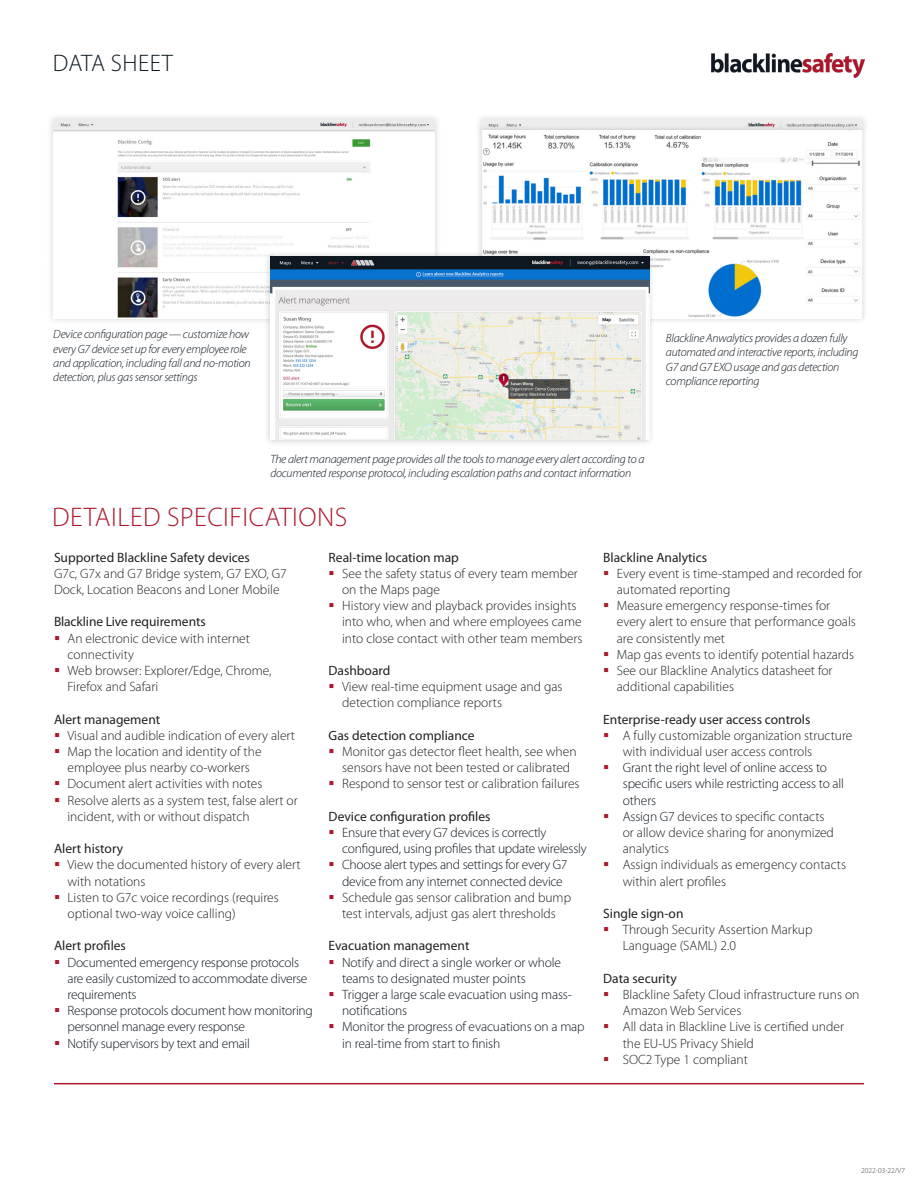
<style>
.page{position:relative;width:918px;height:1188px;background:#fff}
.page>*{position:absolute;margin:0;border:0;box-sizing:border-box;transform-origin:0 0}
.HEADING_-_LIGHT_18_2{font:300 27px "Myriad Pro";letter-spacing:.02em;color:#ae172b}
.TITLE_-_LIGHT_16_19{font:300 24px "Myriad Pro";letter-spacing:.02em;color:#0d1720}
.BULLETS_LAST_-_LIGHT{font:300 13.5px/16.2px "Myriad Pro";color:#231f20}
.t1{font:300 13.5px/16.2px "Myriad Pro";letter-spacing:-.02em;color:#0d1720}
.BULLETS_LAST_-_LIGHT-2{font:13.5px "Myriad Pro";color:#231f20}
.BULLETS_-_LIGHT_9_12{font:13.5px "Myriad Pro";color:#231f20}
.BODY_COPY_-_LIGHT_9{font:italic 300 12px/14.4px "Myriad Pro";letter-spacing:-.02em;color:#0d1720}
.PRINT_INFO_-_LIGHT_5{font:300 7.5px "Myriad Pro";color:#3e3e3f}
.s1{color:#0d1720}
</style>
<div class="page">
<div style="left:46px;top:112px;width:396px;height:214px;background:#3d4543;opacity:.25"></div>
<img style="left:53px;top:119px;width:382px;height:200px">
<div style="left:474px;top:112px;width:396px;height:26px;background:#f8f9f9"></div>
<img style="left:481px;top:119px;width:382px;height:6px">
<img style="left:711px;top:54px;width:154px;height:24px">
<div style="left:475px;top:125px;width:393px;height:200px;background:#3d4543;opacity:.25"></div>
<div style="left:264px;top:250px;width:392px;height:197px;background:#3d4543;opacity:.25"></div>
<img style="left:270px;top:256px;width:379px;height:184px">
<hr style="left:54px;top:1083px;width:810px;height:1px;background:#ae172b">
<p class="TITLE_-_LIGHT_16_19" style="left:53px;top:49px;width:122px">DATA SHEET</p>
<p class="BODY_COPY_-_LIGHT_9" style="left:53px;top:327px;width:199px">Device configuration page — customize how every G7 device set up for every employee role and application, including fall and no-motion detection, plus gas sensor settings</p>
<p class="BODY_COPY_-_LIGHT_9" style="left:666px;top:331px;width:194px">Blackline Anwalytics provides a dozen fully automated and interactive reports, including G7 and G7 EXO usage and gas detection compliance reporting</p>
<p class="BODY_COPY_-_LIGHT_9" style="left:270px;top:451px;width:376px">The alert management page provides all the tools to manage every alert according to a documented response protocol, including escalation paths and contact information</p>
<p class="HEADING_-_LIGHT_18_2" style="left:52px;top:501px;width:297px">DETAILED SPECIFICATIONS</p>
<p class="BULLETS_-_LIGHT_9_12" style="left:54px;top:549px;width:197px">Supported Blackline Safety devices</p>
<p class="BULLETS_LAST_-_LIGHT" style="left:54px;top:565px;width:234px">G7c, G7x and G7 Bridge system, G7 EXO, G7<br>Dock, Location Beacons and Loner Mobile</p>
<p class="BULLETS_LAST_-_LIGHT-2" style="left:54px;top:613px;width:153px">Blackline Live requirements</p>
<p class="BULLETS_LAST_-_LIGHT" style="left:68px;top:630px;width:184px">An electronic device with internet connectivity</p>
<p class="BULLETS_LAST_-_LIGHT" style="left:68px;top:662px;width:206px">Web browser: Explorer/Edge, Chrome,<br>Firefox and Safari</p>
<p class="BULLETS_LAST_-_LIGHT-2" style="left:54px;top:711px;width:108px">Alert management</p>
<p class="BULLETS_LAST_-_LIGHT" style="left:68px;top:727px;width:229px">Visual and audible indication of every alert</p>
<p class="BULLETS_LAST_-_LIGHT" style="left:68px;top:743px;width:196px">Map the location and identity of the employee plus nearby co-workers</p>
<p class="BULLETS_LAST_-_LIGHT" style="left:68px;top:776px;width:196px">Document alert activities with notes</p>
<p class="BULLETS_LAST_-_LIGHT" style="left:68px;top:792px;width:232px">Resolve alerts as a system test, false alert or incident, with or without dispatch</p>
<p class="BULLETS_LAST_-_LIGHT-2" style="left:54px;top:840px;width:71px">Alert history</p>
<p class="BULLETS_LAST_-_LIGHT" style="left:68px;top:857px;width:235px">View the documented history of every alert with notations</p>
<p class="BULLETS_LAST_-_LIGHT" style="left:68px;top:889px;width:213px">Listen to G7c voice recordings (requires optional two-way voice calling)</p>
<p class="BULLETS_LAST_-_LIGHT-2" style="left:54px;top:937px;width:73px">Alert profiles</p>
<p class="t1" style="left:68px;top:954px;width:241px">Documented emergency response protocols are easily customized to accommodate diverse requirements</p>
<p class="t1" style="left:68px;top:1002px;width:247px">Response protocols document how monitoring personnel manage every response</p>
<p class="t1" style="left:68px;top:1035px;width:184px">Notify supervisors by text and email</p>
<p class="BULLETS_LAST_-_LIGHT-2" style="left:329px;top:549px;width:132px">Real-time location map</p>
<p class="BULLETS_LAST_-_LIGHT" style="left:342px;top:565px;width:237px">See the safety status of every team member on the Maps page</p>
<p class="BULLETS_LAST_-_LIGHT" style="left:342px;top:597px;width:242px">History view and playback provides insights into who, when and where employees came into close contact with other team members</p>
<p class="BULLETS_LAST_-_LIGHT-2" style="left:329px;top:662px;width:63px">Dashboard</p>
<p class="BULLETS_LAST_-_LIGHT" style="left:342px;top:678px;width:222px">View real-time equipment usage and gas detection compliance reports</p>
<p class="BULLETS_LAST_-_LIGHT-2" style="left:329px;top:727px;width:148px">Gas detection compliance</p>
<p class="BULLETS_LAST_-_LIGHT" style="left:342px;top:743px;width:236px">Monitor gas detector fleet health, see when sensors have not been tested or calibrated</p>
<p class="BULLETS_LAST_-_LIGHT" style="left:342px;top:776px;width:239px">Respond to sensor test or calibration failures</p>
<p class="BULLETS_LAST_-_LIGHT-2" style="left:329px;top:808px;width:163px">Device configuration profiles</p>
<p class="t1" style="left:342px;top:824px;width:246px">Ensure that every G7 devices is correctly configured, using profiles that update wirelessly</p>
<p class="t1" style="left:342px;top:857px;width:227px">Choose alert types and settings for every G7 device from any internet connected device</p>
<p class="BULLETS_LAST_-_LIGHT" style="left:342px;top:889px;width:231px">Schedule gas sensor calibration and bump test intervals, adjust gas alert thresholds</p>
<p class="BULLETS_LAST_-_LIGHT-2" style="left:329px;top:937px;width:142px">Evacuation management</p>
<p class="t1" style="left:342px;top:954px;width:221px">Notify and direct a single worker or whole teams to designated muster points</p>
<p class="t1" style="left:342px;top:986px;width:231px">Trigger a large scale evacuation using mass&shy;notifications</p>
<p class="t1" style="left:342px;top:1019px;width:244px">Monitor the progress of evacuations on a map in real-time from start to finish</p>
<p class="BULLETS_LAST_-_LIGHT-2" style="left:603px;top:549px;width:105px">Blackline Analytics</p>
<p class="BULLETS_LAST_-_LIGHT" style="left:617px;top:565px;width:247px">Every event is time-stamped and recorded for automated reporting</p>
<p class="BULLETS_LAST_-_LIGHT" style="left:617px;top:597px;width:241px">Measure emergency response-times for every alert to ensure that performance goals are consistently met</p>
<p class="BULLETS_LAST_-_LIGHT" style="left:617px;top:646px;width:239px">Map gas events to identify potential hazards</p>
<p class="BULLETS_LAST_-_LIGHT" style="left:617px;top:662px;width:217px">See our Blackline Analytics datasheet for additional capabilities</p>
<p class="BULLETS_LAST_-_LIGHT-2" style="left:603px;top:711px;width:209px">Enterprise-ready user access controls</p>
<p class="BULLETS_LAST_-_LIGHT" style="left:623px;top:727px;width:231px">A fully customizable organization structure with individual user access controls</p>
<p class="t1" style="left:623px;top:759px;width:223px">Grant the right level of online access to specific users while restricting access to all others</p>
<p class="BULLETS_LAST_-_LIGHT" style="left:623px;top:808px;width:213px"><span class="s1">Assign G7</span> devices to specific contacts or allow device sharing for anonymized analytics</p>
<p class="BULLETS_LAST_-_LIGHT" style="left:623px;top:857px;width:225px">Assign individuals as emergency contacts within alert profiles</p>
<p class="BULLETS_LAST_-_LIGHT-2" style="left:603px;top:905px;width:82px">Single sign-on</p>
<p class="BULLETS_LAST_-_LIGHT" style="left:623px;top:921px;width:191px">Through Security Assertion Markup<br>Language (SAML) 2.0</p>
<p class="BULLETS_LAST_-_LIGHT-2" style="left:603px;top:970px;width:75px">Data security</p>
<p class="BULLETS_LAST_-_LIGHT" style="left:623px;top:986px;width:238px">Blackline Safety Cloud infrastructure runs on<br>Amazon Web Services</p>
<p class="BULLETS_LAST_-_LIGHT" style="left:623px;top:1019px;width:223px">All data in Blackline Live is certified under the EU-US Privacy Shield</p>
<p class="BULLETS_LAST_-_LIGHT" style="left:623px;top:1051px;width:127px">SOC2 Type 1 compliant</p>
<p class="PRINT_INFO_-_LIGHT_5" style="left:861px;top:1166px;width:45px">2022-03-22/V7</p>
</div>
